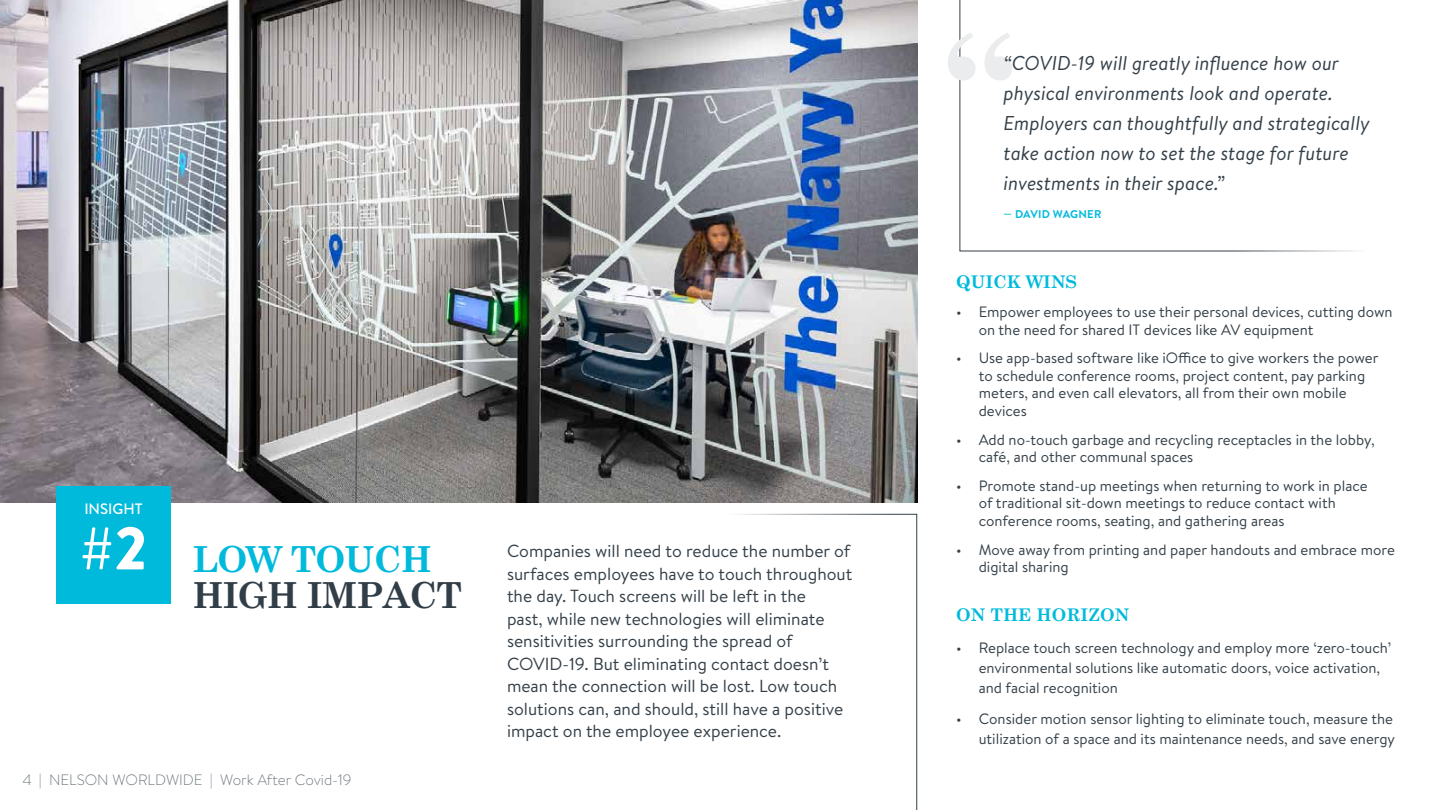
<style>
.page{position:relative;width:1440px;height:810px;background:#fff}
.page>*{position:absolute;margin:0;border:0;box-sizing:border-box;transform-origin:0 0}
.t1{font:700 36px/36px "Century Schoolbook";letter-spacing:-.025em;color:#313e48}
.t2{font:italic 20px/30px "Brandon Text";color:#333f48}
.t3{font:17.5px/22.5px "Brandon Text";color:#333f48}
.t4{font:700 17.5px "Century Schoolbook";color:#00badc}
.t5{font:500 15.12px "Brandon Text";color:#fff}
.t6{font:15px/17.5px "Brandon Text";color:#333f48}
.t7{font:300 15px "Brandon Text";color:#70797f}
.t8{font:700 11.25px "Brandon Text";letter-spacing:.02em;color:#00badc}
.s1{font-family:"Brandon Text";font-weight:900;font-size:60px;color:#fff}
.s2{color:#00badc}
</style>
<div class="page">
<svg style="left:959px;top:0;width:396px;height:252px"></svg>
<svg style="left:948px;top:32px;width:64px;height:48px"></svg>
<img style="left:0;top:0;width:917px;height:503px">
<div style="left:56px;top:487px;width:115px;height:117px;background:#00badc"></div>
<svg style="left:738px;top:513px;width:180px;height:297px"></svg>
<p class="t5" style="left:84px;top:499px;width:60px">INSIGHT</p>
<h1 class="t1" style="left:192px;top:539px;width:271px;text-indent:-113px"><span class="s1">#2</span> <span class="s2">LOW TOUCH<br></span>HIGH IMPACT</h1>
<p class="t7" style="left:22px;top:769px;width:331px">4 | NELSON WORLDWIDE | Work After Covid-19</p>
<p class="t3" style="left:507px;top:539px;width:347px">Companies will need to reduce the number of surfaces employees have to touch throughout the day. Touch screens will be left in the<br>past, while new technologies will eliminate sensitivities surrounding the spread of COVID-19. But eliminating contact doesn’t mean the connection will be lost. Low touch solutions can, and should, still have a positive impact on the employee experience.</p>
<h2 class="t2" style="left:1004px;top:48px;width:368px">“COVID-19 will greatly influence how our physical environments look and operate.<br>Employers can thoughtfully and strategically take action now to set the stage for future investments in their space.”</h2>
<p class="t8" style="left:1004px;top:207px;width:99px">— DAVID WAGNER</p>
<p class="t4" style="left:956px;top:269px;width:123px">QUICK WINS</p>
<p class="t6" style="left:979px;top:303px;width:415px;text-indent:-22px">• Empower employees to use their personal devices, cutting down on the need for shared IT devices like AV equipment</p>
<p class="t6" style="left:979px;top:349px;width:401px;text-indent:-22px">• Use app-based software like iOffice to give workers the power to schedule conference rooms, project content, pay parking meters, and even call elevators, all from their own mobile devices</p>
<p class="t6" style="left:979px;top:430px;width:397px;text-indent:-22px">• Add no-touch garbage and recycling receptacles in the lobby, café, and other communal spaces</p>
<p class="t6" style="left:979px;top:476px;width:391px;text-indent:-22px">• Promote stand-up meetings when returning to work in place of traditional sit-down meetings to reduce contact with conference rooms, seating, and gathering areas</p>
<p class="t6" style="left:979px;top:540px;width:418px;text-indent:-22px">• Move away from printing and paper handouts and embrace more digital sharing</p>
<p class="t4" style="left:956px;top:601px;width:175px">ON THE HORIZON</p>
<p class="t6" style="left:979px;top:637px;width:414px;line-height:20px;text-indent:-22px">• Replace touch screen technology and employ more ‘zero-touch’ environmental solutions like automatic doors, voice activation, and facial recognition</p>
<p class="t6" style="left:956px;top:708px;width:440px;line-height:20px;text-align:right">• Consider motion sensor lighting to eliminate touch, measure the utilization of a space and its maintenance needs, and save energy</p>
</div>
